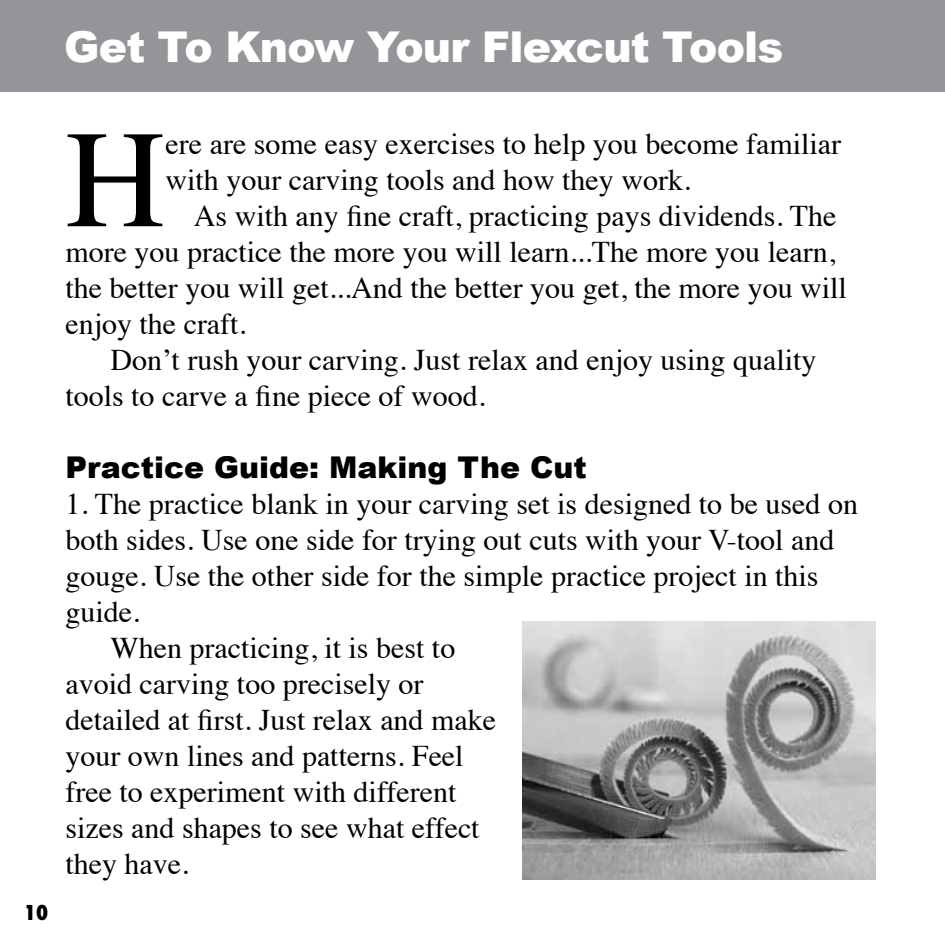
<style>
.page{position:relative;width:945px;height:945px;background:#fff}
.page>*{position:absolute;margin:0;border:0;box-sizing:border-box;transform-origin:0 0}
.t1{font:138.75px "Times";color:#000}
.t2{font:900 42.5px "Arial";letter-spacing:-.02em;color:#fff}
.t3{font:30px/36px "Times";color:#000}
.t4{font:900 30px "Arial";color:#000}
.t5{font:800 condensed 20px "Futura";color:#000}
</style>
<div class="page">
<img style="left:522px;top:622px;width:353px;height:258px">
<div style="left:0;top:0;width:945px;height:92px;background:#939598"></div>
<h2 class="t2" style="left:64px;top:16px;width:721px">Get To Know Your Flexcut Tools</h2>
<p class="t5" style="left:24px;top:900px;width:26px">10</p>
<h1 class="t1" style="left:65px;top:50px;width:102px">H</h1>
<p class="t3" style="left:166px;top:124px;width:677px">ere are some easy exercises to help you become familiar with your carving tools and how they work.</p>
<p class="t3" style="left:65px;top:196px;width:783px;text-indent:129px">As with any fine craft, practicing pays dividends. The more you practice the more you will learn...The more you learn, the better you will get...And the better you get, the more you will enjoy the craft.</p>
<p class="t3" style="left:65px;top:340px;width:753px;text-indent:45px">Don’t rush your carving. Just relax and enjoy using quality tools to carve a fine piece of wood.</p>
<p class="t4" style="left:65px;top:446px;width:523px">Practice Guide: Making The Cut</p>
<p class="t3" style="left:65px;top:484px;width:794px">1. The practice blank in your carving set is designed to be used on</p>
<p class="t3" style="left:65px;top:520px;width:771px">both sides. Use one side for trying out cuts with your V-tool and</p>
<p class="t3" style="left:65px;top:556px;width:755px">gouge. Use the other side for the simple practice project in this</p>
<p class="t3" style="left:65px;top:592px;width:76px">guide.</p>
<p class="t3" style="left:110px;top:628px;width:346px">When practicing, it is best to</p>
<p class="t3" style="left:65px;top:664px;width:360px">avoid carving too precisely or</p>
<p class="t3" style="left:65px;top:700px;width:432px">detailed at first. Just relax and make</p>
<p class="t3" style="left:65px;top:736px;width:400px">your own lines and patterns. Feel</p>
<p class="t3" style="left:65px;top:772px;width:392px">free to experiment with different</p>
<p class="t3" style="left:65px;top:808px;width:416px">sizes and shapes to see what effect</p>
<p class="t3" style="left:65px;top:844px;width:125px">they have.</p>
</div>
